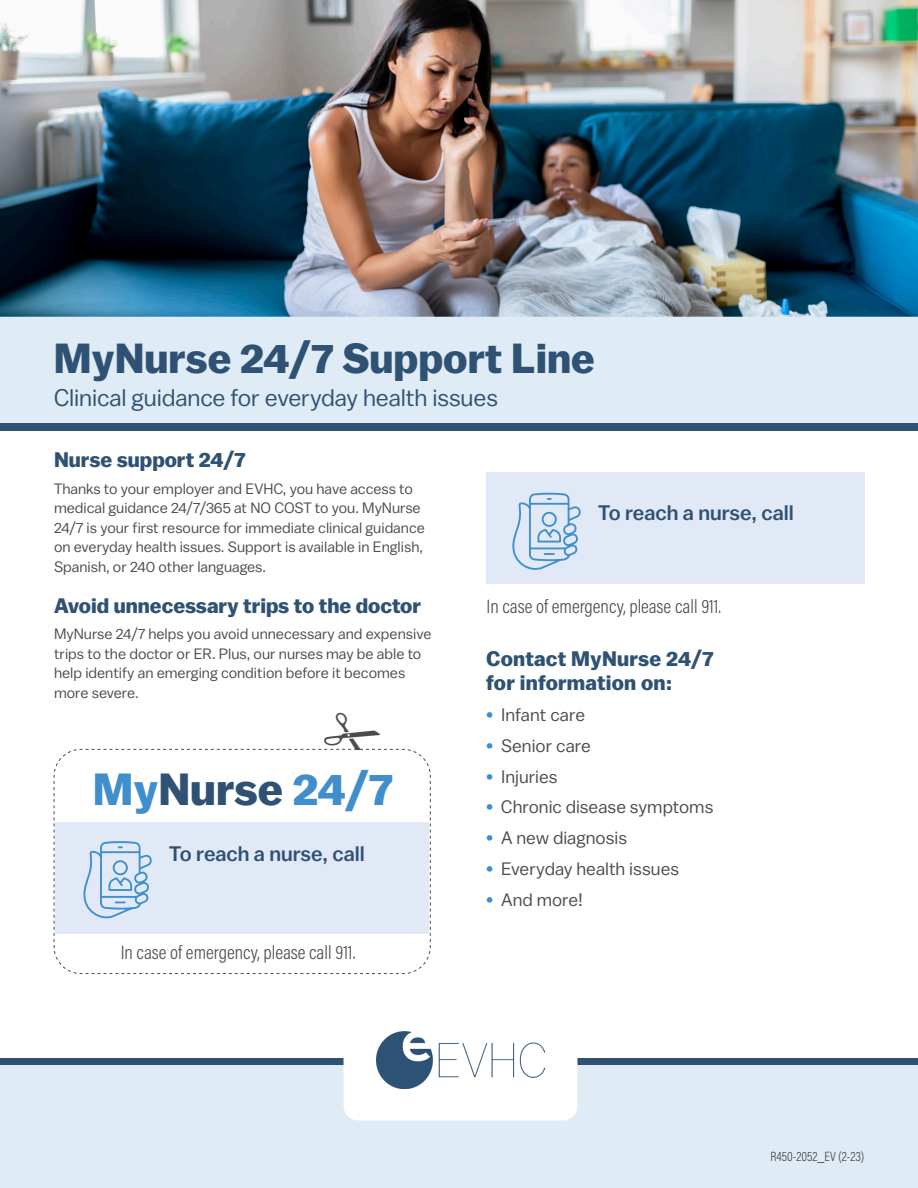
<style>
.page{position:relative;width:918px;height:1188px;background:#fff}
.page>*{position:absolute;margin:0;border:0;box-sizing:border-box;transform-origin:0 0}
.t1{font:700 45px "Balto";color:#408ecc}
.HB_Title{font:700 42px "Balto";color:#2f5274}
.HB_Title-2{font:24px "Balto";letter-spacing:-.005em;color:#2f5274}
.HB_Intro_Paragraph{font:700 21px/24px "Balto";color:#2f5274}
.HB_Red_Headline{font:500 21px "Balto";color:#2f5274}
.t2{font:300 19.5px "Acumin Pro Cond";color:#4b4c4d}
.HB_Bullet_Copy{font:18px "Balto";color:#4b4c4d}
.HB_Bullet_Copy-2{font:15px/19.6px "Balto";color:#4b4c4d}
.t3{font:200 13.5px "Acumin Pro Cond";letter-spacing:.005em;color:#231f20}
.s1{color:#2f5274}
.s2{color:#408ecc}
</style>
<div class="page">
<div style="left:0;top:1062px;width:918px;height:126px;background:#dfecf5"></div>
<div style="left:0;top:1059px;width:918px;height:6px;background:#2f5274"></div>
<div style="left:344px;top:999px;width:233px;height:121px;background:#fff;border-radius:15px"></div>
<img style="left:376px;top:1031px;width:169px;height:57px">
<img style="left:0;top:0;width:918px;height:317px">
<div style="left:0;top:317px;width:918px;height:106px;background:#dfecf5"></div>
<div style="left:0;top:423px;width:918px;height:8px;background:#2f5274"></div>
<div style="left:487px;top:473px;width:378px;height:111px;background:#e0e9f5"></div>
<svg style="left:512px;top:492px;width:69px;height:78px"></svg>
<svg style="left:53px;top:749px;width:378px;height:225px"></svg>
<div style="left:55px;top:823px;width:374px;height:111px;background:#e0e9f5"></div>
<svg style="left:83px;top:841px;width:69px;height:78px"></svg>
<svg style="left:84px;top:748px;width:315px;height:2px"></svg>
<p class="HB_Title" style="left:54px;top:333px;width:543px">MyNurse 24/7 Support Line</p>
<p class="HB_Title-2" style="left:54px;top:383px;width:446px">Clinical guidance for everyday health issues</p>
<p class="HB_Intro_Paragraph" style="left:54px;top:448px;width:193px">Nurse support 24/7</p>
<p class="HB_Bullet_Copy-2" style="left:54px;top:478px;width:372px">Thanks to your employer and EVHC, you have access to medical guidance 24/7/365 at NO COST to you. MyNurse 24/7 is your first resource for immediate clinical guidance on everyday health issues. Support is available in English, Spanish, or 240 other languages.</p>
<p class="HB_Intro_Paragraph" style="left:54px;top:593px;width:369px">Avoid unnecessary trips to the doctor</p>
<p class="HB_Bullet_Copy-2" style="left:54px;top:624px;width:379px">MyNurse 24/7 helps you avoid unnecessary and expensive trips to the doctor or ER. Plus, our nurses may be able to help identify an emerging condition before it becomes more severe.</p>
<p class="t1" style="left:93px;top:763px;width:302px">My<span class="s1">Nurse</span> 24/7</p>
<p class="HB_Red_Headline" style="left:169px;top:841px;width:197px">To reach a nurse, call</p>
<p class="t2" style="left:121px;top:940px;width:236px">In case of emergency, please call 911.</p>
<p class="HB_Red_Headline" style="left:598px;top:500px;width:197px">To reach a nurse, call</p>
<p class="t2" style="left:487px;top:593px;width:236px">In case of emergency, please call 911.</p>
<p class="HB_Intro_Paragraph" style="left:486px;top:647px;width:229px">Contact MyNurse 24/7 for information on:</p>
<p class="HB_Bullet_Copy" style="left:486px;top:704px;width:100px"><span class="s2">•</span> Infant care</p>
<p class="HB_Bullet_Copy" style="left:486px;top:735px;width:106px"><span class="s2">•</span> Senior care</p>
<p class="HB_Bullet_Copy" style="left:486px;top:766px;width:73px"><span class="s2">•</span> Injuries</p>
<p class="HB_Bullet_Copy" style="left:486px;top:796px;width:229px"><span class="s2">•</span> Chronic disease symptoms</p>
<p class="HB_Bullet_Copy" style="left:486px;top:827px;width:142px"><span class="s2">•</span> A new diagnosis</p>
<p class="HB_Bullet_Copy" style="left:486px;top:858px;width:195px"><span class="s2">•</span> Everyday health issues</p>
<p class="HB_Bullet_Copy" style="left:486px;top:889px;width:99px"><span class="s2">•</span> And more!</p>
<p class="t3" style="left:770px;top:1148px;width:95px">R450-2052_EV (2-23)</p>
</div>
